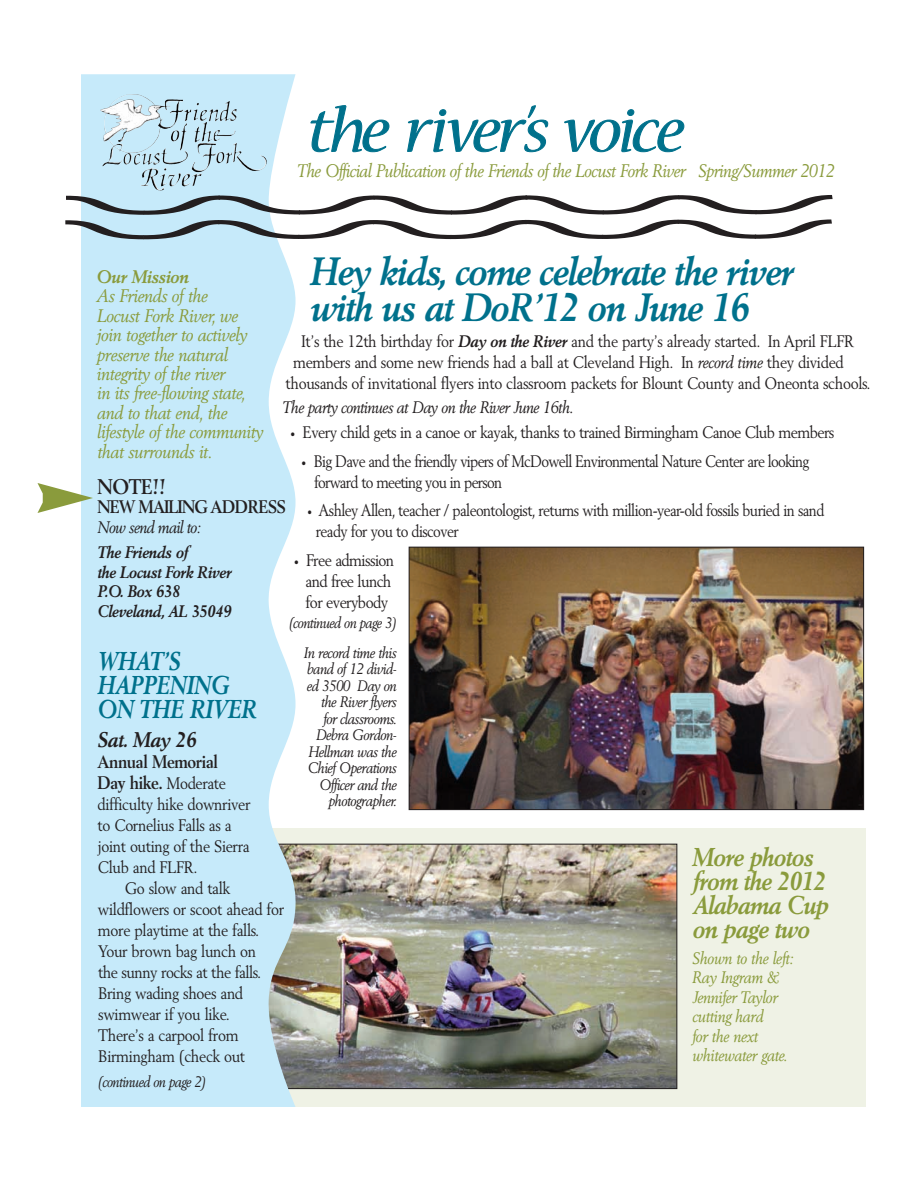
<style>
.page{position:relative;width:918px;height:1188px;background:#fff}
.page>*{position:absolute;margin:0;border:0;box-sizing:border-box;transform-origin:0 0}
.t1{font:italic 700 39px/36px "Berling";letter-spacing:-.035em;color:#00718c;scale:.9 1}
.t2{font:italic 700 25.5px/24px "Berling";letter-spacing:-.035em;color:#8a9b3c;scale:.9 1}
.t3{font:italic 700 25.5px/24px "Berling";letter-spacing:-.01em;color:#00718c;scale:.85 1}
.t4{font:italic 700 21px "Berling";letter-spacing:-.02em;color:#231f20;scale:.9 1}
.t5{font:700 21px "Berling";color:#231f20;scale:.9 1}
.t6{font:italic 18px/19.5px "Berling";letter-spacing:-.02em;color:#8a9b3c;scale:.93 1}
.t7{font:italic 18px "Berling";letter-spacing:-.02em;color:#8a9b3c;scale:.9 1}
.t8{font:700 18px/21px "Berling";letter-spacing:-.02em;color:#231f20;scale:.9 1}
.t9{font:700 18px "Berling";letter-spacing:-.055em;color:#231f20;scale:.9 1}
.t10{font:italic 700 18px "Berling";letter-spacing:-.02em;color:#8a9b3c;scale:.93 1}
.t11{font:16.5px/21px "Berling";letter-spacing:-.02em;color:#231f20;scale:.9 1}
.t12{font:16.5px/21px "Berling";letter-spacing:-.04em;color:#231f20;text-align:center;scale:.9 1}
.t13{font:16.5px/21px "Berling";letter-spacing:-.04em;color:#231f20;scale:.87 1}
.t14{font:16.5px/21px "Berling";letter-spacing:-.05em;color:#231f20;scale:.87 1}
.t15{font:italic 16.5px/19.5px "Berling";letter-spacing:-.02em;color:#8a9b3c;scale:.9 1}
.t16{font:italic 700 16.5px/19.5px "Berling";letter-spacing:-.02em;color:#231f20;scale:.9 1}
.t17{font:italic 16.5px "Berling";letter-spacing:-.04em;color:#231f20;scale:.9 1}
.t18{font:italic 15px/16.5px "Berling";letter-spacing:-.04em;color:#231f20;text-align:right;scale:.9 1}
.t19{font:italic 15px "Berling";letter-spacing:-.04em;color:#231f20;scale:.88 1}
.s1{font-weight:700;font-style:italic}
.s2{font-style:italic}
.s3{font-size:10.5px}
.s4{font-weight:400;font-size:16.5px}
</style>
<div class="page">
<img style="left:411px;top:549px;width:451px;height:259px">
<div style="left:409px;top:547px;width:455px;height:263px;border:1px solid #231f20"></div>
<div style="left:157px;top:829px;width:708px;height:278px;background:#eff2e5"></div>
<img style="left:297px;top:846px;width:378px;height:241px">
<svg style="left:311px;top:105px;width:79px;height:47px"></svg>
<svg style="left:407px;top:105px;width:141px;height:47px"></svg>
<svg style="left:564px;top:109px;width:121px;height:43px"></svg>
<svg style="left:81px;top:74px;width:216px;height:1033px;background:#c7e8f6"></svg>
<img style="left:100px;top:94px;width:33px;height:50px">
<svg style="left:65px;top:195px;width:767px;height:46px"></svg>
<svg style="left:38px;top:483px;width:55px;height:30px"></svg>
<p class="t7" style="left:297px;top:163px;width:599px">The Official Publication of the Friends of the Locust Fork River Spring/Summer 2012</p>
<h1 class="t1" style="left:310px;top:257px;width:540px">Hey kids, come celebrate the river with us at DoR’12 on June 16</h1>
<p class="t10" style="left:97px;top:269px;width:101px">Our Mission</p>
<p class="t6" style="left:97px;top:287px;width:181px">As Friends of the<br>Locust Fork River, we join together to actively preserve the natural integrity of the river<br>in its free-flowing state, and to that end, the lifestyle of the community that surrounds it.</p>
<p class="t11" style="left:301px;top:332px;width:616px">It’s the 12th birthday for <span class="s1">Day on the River</span> and the party’s already started. In April FLFR</p>
<p class="t11" style="left:293px;top:353px;width:613px">members and some new friends had a ball at Cleveland High. In <span class="s2">record time</span> they divided</p>
<p class="t11" style="left:286px;top:374px;width:652px">thousands of invitational flyers into classroom packets for Blount County and Oneonta schools.</p>
<p class="t17" style="left:282px;top:400px;width:325px">The party continues at Day on the River June 16th.</p>
<p class="t12" style="left:290px;top:423px;width:606px"><span class="s3">•</span> Every child gets in a canoe or kayak, thanks to trained Birmingham Canoe Club members</p>
<p class="t14" style="left:314px;top:452px;width:571px;text-indent:-13px"><span class="s3">•</span> Big Dave and the friendly vipers of McDowell Environmental Nature Center are looking forward to meeting you in person</p>
<p class="t13" style="left:316px;top:501px;width:586px;text-indent:-8px"><span class="s3">•</span> Ashley Allen, teacher / paleontologist, returns with million-year-old fossils buried in sand ready for you to discover</p>
<p class="t12" style="left:294px;top:551px;width:113px"><span class="s3">•</span> Free admission and free lunch for everybody</p>
<p class="t5" style="left:97px;top:478px;width:77px">NOTE!!</p>
<p class="t9" style="left:97px;top:499px;width:211px">NEW MAILING ADDRESS</p>
<p class="t17" style="left:97px;top:520px;width:117px">Now send mail to:</p>
<p class="t16" style="left:97px;top:544px;width:151px">The Friends of<br>the Locust Fork River<br>P.O. Box 638<br>Cleveland, AL 35049</p>
<p class="t19" style="left:289px;top:617px;width:125px">(continued on page 3)</p>
<h2 class="t3" style="left:98px;top:651px;width:189px">WHAT’S<br>HAPPENING<br>ON THE RIVER</h2>
<p class="t4" style="left:98px;top:731px;width:111px">Sat. May 26</p>
<p class="t8" style="left:98px;top:753px;width:144px">Annual Memorial<br>Day hike. <span class="s4">Moderate</span></p>
<p class="t11" style="left:98px;top:795px;width:172px">difficulty hike downriver to Cornelius Falls as a joint outing of the Sierra<br>Club and FLFR.</p>
<p class="t11" style="left:98px;top:879px;width:209px;text-indent:27px">Go slow and talk wildflowers or scoot ahead for more playtime at the falls.<br>Your brown bag lunch on<br>the sunny rocks at the falls.<br>Bring wading shoes and swimwear if you like.<br>There’s a carpool from<br>Birmingham (check out</p>
<p class="t19" style="left:98px;top:1076px;width:125px">(continued on page 2)</p>
<p class="t18" style="left:304px;top:645px;width:105px">In record time this band of 12 divid&shy;ed 3500 Day on the River flyers for classrooms.<br>Debra Gordon-<br>Hellman was the<br>Chief Operations<br>Officer and the photographer.</p>
<h2 class="t2" style="left:692px;top:847px;width:153px">More photos from the 2012<br>Alabama Cup on page two</h2>
<p class="t15" style="left:692px;top:949px;width:114px">Shown to the left:<br>Ray Ingram &amp;<br>Jennifer Taylor cutting hard<br>for the next whitewater gate.</p>
</div>
